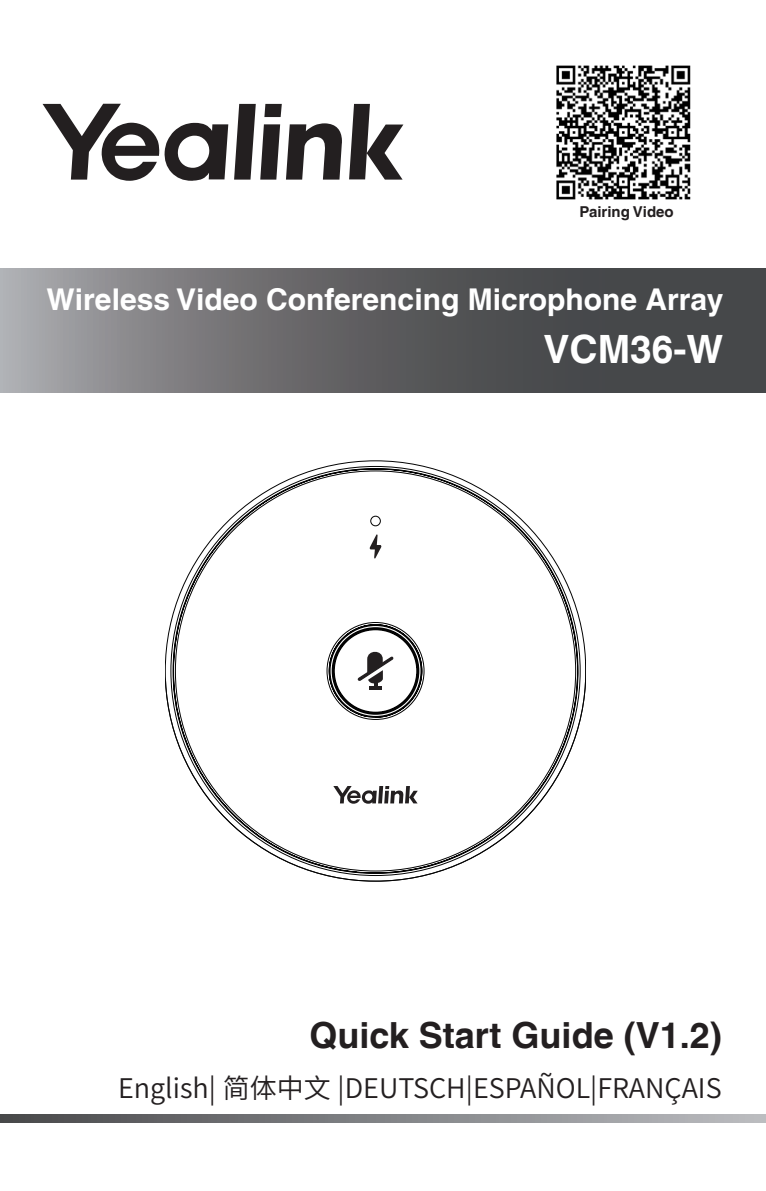
<style>
.page{position:relative;width:766px;height:1191px;background:#fff}
.page>*{position:absolute;margin:0;border:0;box-sizing:border-box;transform-origin:0 0}
.t1{font:700 39px "Helvetica LT";color:#fff}
.t2{font:700 36px "Helvetica LT";color:#231f20}
.t3{font:700 30px "Helvetica LT";color:#fff}
.t4{font:27px "Source Han Sans CN";color:#231f20}
.t5{font:700 15px "Helvetica LT";color:#231f20}
</style>
<div class="page">
<svg style="left:234px;top:104px;width:108px;height:76px"></svg>
<svg style="left:349px;top:104px;width:54px;height:76px"></svg>
<svg style="left:43px;top:104px;width:185px;height:77px"></svg>
<svg style="left:0;top:268px;width:765px;height:125px;background:#656568"></svg>
<svg style="left:165px;top:469px;width:420px;height:412px"></svg>
<div style="left:370px;top:516px;width:10px;height:10px;border:1px solid #030303;border-radius:50%"></div>
<svg style="left:0;top:1114px;width:765px;height:8px;background:#818285"></svg>
<img style="left:556px;top:65px;width:135px;height:135px">
<p class="t5" style="left:579px;top:203px;width:96px">Pairing Video</p>
<p class="t3" style="left:47px;top:281px;width:678px">Wireless Video Conferencing Microphone Array</p>
<p class="t1" style="left:543px;top:325px;width:181px">VCM36-W</p>
<p class="t2" style="left:309px;top:1013px;width:414px">Quick Start Guide (V1.2)</p>
<p class="t4" style="left:118px;top:1072px;width:605px">English| 简体中文 |DEUTSCH|ESPAÑOL|FRANÇAIS</p>
</div>
